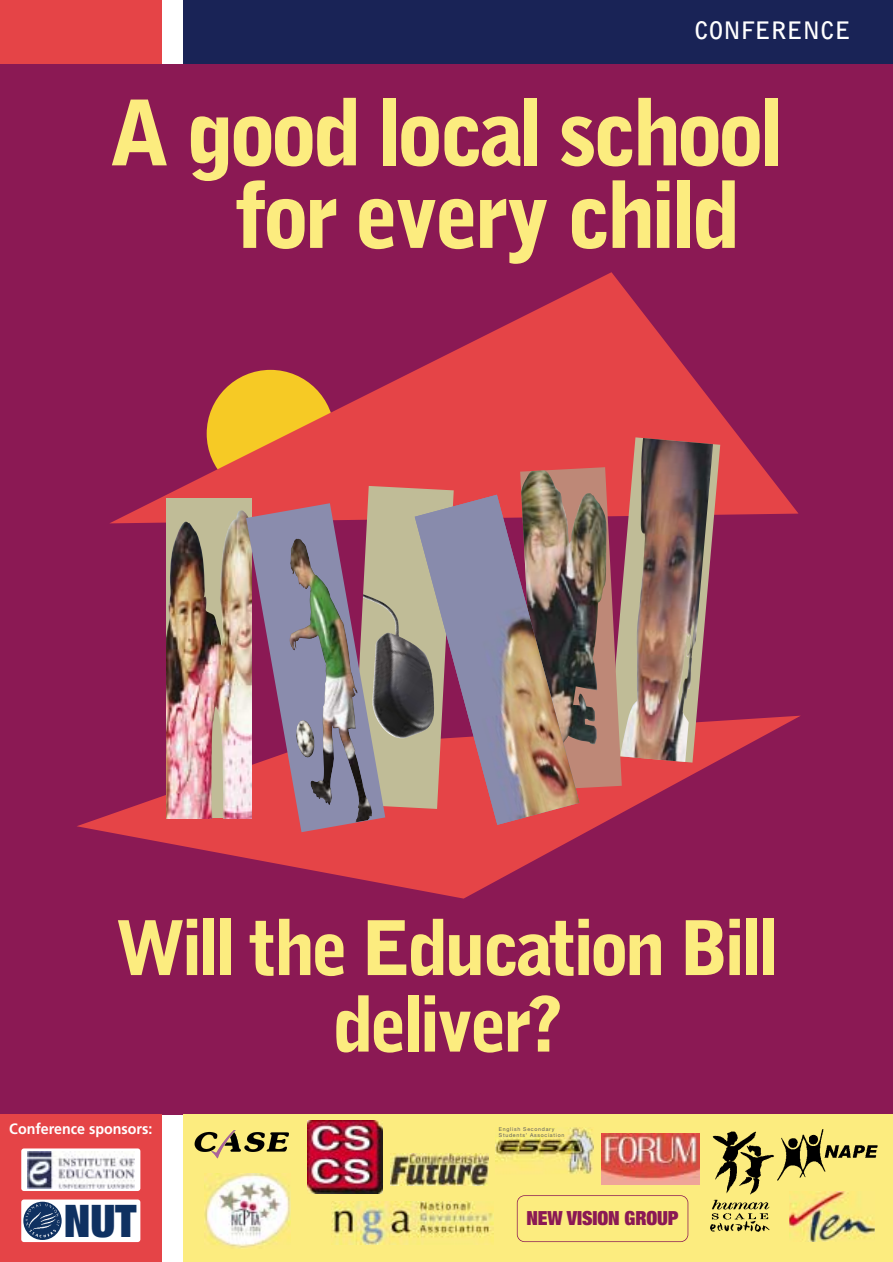
<style>
.page{position:relative;width:893px;height:1262px;background:#fff}
.page>*{position:absolute;margin:0;border:0;box-sizing:border-box;transform-origin:0 0}
.t1{font:900 90px/82.5px "Bell Gothic BT";letter-spacing:-.055em;color:#fcec7f}
.t2{font:900 75px/76.5px "Bell Gothic BT";letter-spacing:-.055em;color:#fcec7f;text-align:center}
.t3{font:900 expanded 45px "Helvetica Neue";color:#0f3161}
.t4{font:700 24px "Bell Gothic BT";color:#fff}
.t5{font:900 expanded 19.5px "Helvetica Neue";letter-spacing:-.005em;color:#8b1954}
.t6{font:700 15px "Frutiger";color:#fff;scale:.95 1}
.t7{font:5.25px/6.3px "Helvetica Neue";letter-spacing:.14em;color:#5b5b5b}
</style>
<div class="page">
<div style="left:0;top:64px;width:892px;height:1050px;background:#8b1954"></div>
<div style="left:0;top:0;width:162px;height:64px;background:#e54447"></div>
<div style="left:183px;top:0;width:709px;height:64px;background:#192356"></div>
<div style="left:0;top:1114px;width:162px;height:147px;background:#e54447"></div>
<div style="left:183px;top:1114px;width:709px;height:147px;background:#fcec7f"></div>
<svg style="left:21px;top:1148px;width:119px;height:43px"></svg>
<img style="left:28px;top:1151px;width:106px;height:37px">
<div style="left:21px;top:1199px;width:119px;height:43px;background:#fff;border-radius:3px"></div>
<img style="left:205px;top:1173px;width:85px;height:75px">
<svg style="left:195px;top:1130px;width:94px;height:28px"></svg>
<img style="left:307px;top:1120px;width:75px;height:73px">
<img style="left:495px;top:1127px;width:98px;height:47px">
<img style="left:789px;top:1191px;width:85px;height:50px">
<img style="left:601px;top:1133px;width:98px;height:51px">
<img style="left:390px;top:1153px;width:98px;height:32px">
<img style="left:710px;top:1131px;width:64px;height:101px">
<img style="left:777px;top:1129px;width:101px;height:52px">
<img style="left:332px;top:1201px;width:161px;height:43px">
<svg style="left:110px;top:272px;width:688px;height:251px"></svg>
<svg style="left:77px;top:715px;width:723px;height:183px"></svg>
<svg style="left:166px;top:499px;width:85px;height:319px;background:#d1c5ac"></svg>
<img style="left:166px;top:510px;width:77px;height:308px">
<svg style="left:352px;top:486px;width:101px;height:323px;background:#c3b190"></svg>
<img style="left:385px;top:583px;width:30px;height:156px">
<img style="left:520px;top:437px;width:200px;height:353px">
<img style="left:520px;top:467px;width:86px;height:323px">
<svg style="left:246px;top:503px;width:139px;height:329px"></svg>
<img style="left:290px;top:538px;width:67px;height:190px">
<img style="left:415px;top:495px;width:164px;height:330px">
<svg style="left:23px;top:1201px;width:39px;height:39px"></svg>
<img style="left:25px;top:1202px;width:36px;height:36px;border-radius:50%">
<div style="left:517px;top:1195px;width:171px;height:47px;border:2px solid #8b1954;border-radius:8px"></div>
<h3 class="t4" style="left:694px;top:22px;width:158px">CONFERENCE</h3>
<h1 class="t1" style="left:233px;top:102px;width:553px;text-indent:-123px">A good local school for every child</h1>
<h2 class="t2" style="left:115px;top:918px;width:665px">Will the Education Bill deliver?</h2>
<h3 class="t6" style="left:9px;top:1123px;width:152px">Conference sponsors:</h3>
<p class="t7" style="left:499px;top:1126px;width:67px">English Secondary<br>Students’ Association</p>
<h3 class="t3" style="left:64px;top:1204px;width:74px">NUT</h3>
<h3 class="t5" style="left:526px;top:1211px;width:154px">NEW VISION GROUP</h3>
</div>
